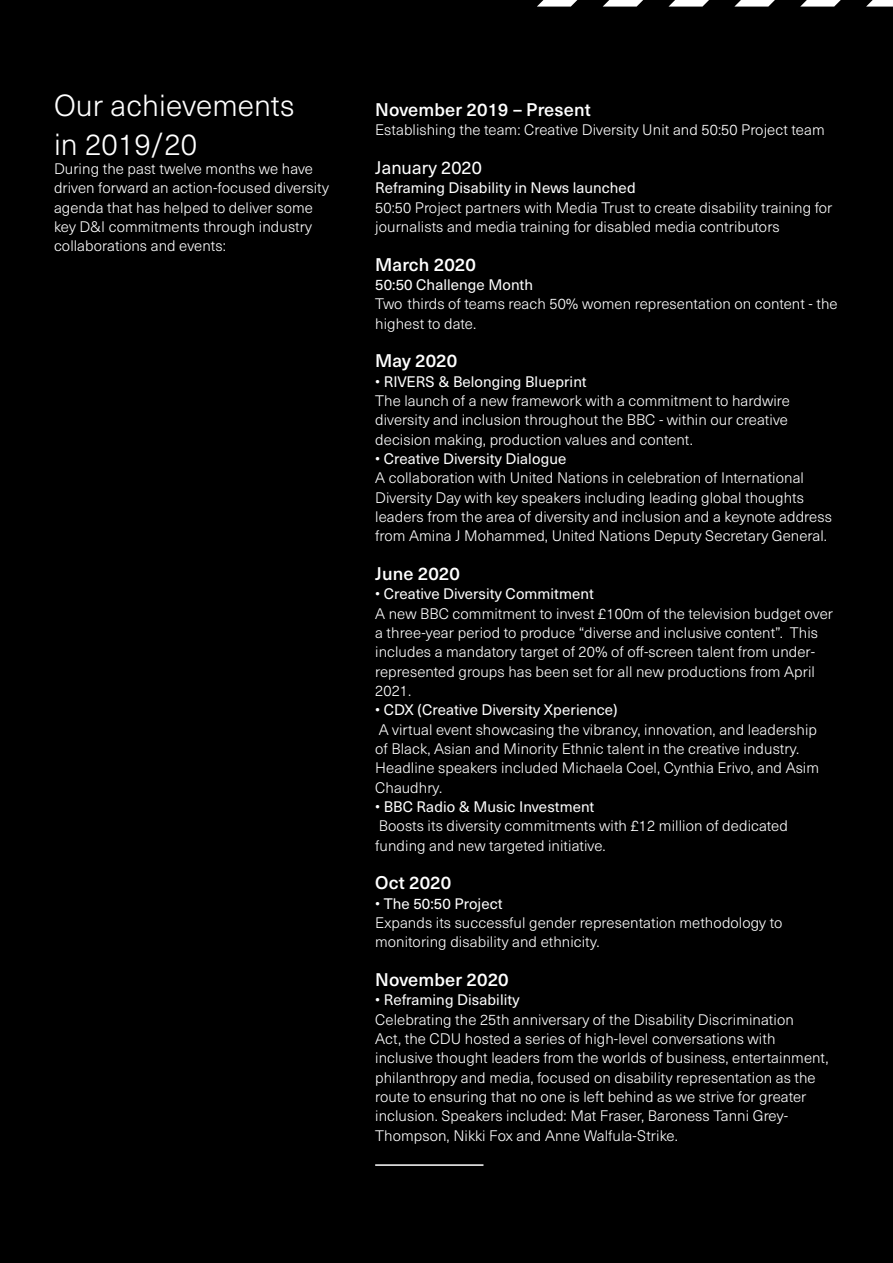
<style>
.page{position:relative;width:893px;height:1263px;background:#000}
.page>*{position:absolute;margin:0;border:0;box-sizing:border-box;transform-origin:0 0}
.t1{font:300 30px "Neue Haas Unica Pro";letter-spacing:.005em;color:#fff}
.t2{font:500 18px "Neue Haas Unica Pro";letter-spacing:.005em;color:#fff}
.t3{font:18px "Neue Haas Unica Pro";letter-spacing:.005em;color:#fff}
.t4{font:300 15px/19.4px "Neue Haas Unica Pro";letter-spacing:.005em;color:#fff}
.s1{font-weight:400}
</style>
<div class="page">
<hr style="left:375px;top:1164px;width:108px;height:2px;background:#fff">
<svg style="left:866px;top:0;width:27px;height:7px"></svg>
<svg style="left:800px;top:0;width:41px;height:7px"></svg>
<svg style="left:734px;top:0;width:41px;height:7px"></svg>
<svg style="left:668px;top:0;width:41px;height:7px"></svg>
<svg style="left:603px;top:0;width:40px;height:7px"></svg>
<svg style="left:537px;top:0;width:40px;height:7px"></svg>
<p class="t1" style="left:54px;top:88px;width:242px">Our achievements</p>
<p class="t2" style="left:375px;top:99px;width:217px">November 2019 – Present</p>
<p class="t1" style="left:54px;top:126px;width:145px">in 2019/20</p>
<p class="t4" style="left:54px;top:159px;width:276px">During the past twelve months we have driven forward an action-focused diversity agenda that has helped to deliver some key D&amp;I commitments through industry collaborations and events:</p>
<p class="t4" style="left:375px;top:121px;width:451px">Establishing the team: Creative Diversity Unit and 50:50 Project team</p>
<p class="t3" style="left:375px;top:157px;width:108px">January 2020</p>
<p class="t4" style="left:375px;top:179px;width:459px"><span class="s1">Reframing Disability in News launched<br></span>50:50 Project partners with Media Trust to create disability training for journalists and media training for disabled media contributors</p>
<p class="t2" style="left:375px;top:253px;width:102px">March 2020</p>
<p class="t4" style="left:375px;top:275px;width:464px"><span class="s1">50:50 Challenge Month<br></span>Two thirds of teams reach 50% women representation on content - the highest to date.</p>
<p class="t2" style="left:375px;top:350px;width:84px">May 2020</p>
<p class="t4" style="left:375px;top:372px;width:416px"><span class="s1">• RIVERS &amp; Belonging Blueprint<br></span>The launch of a new framework with a commitment to hardwire diversity and inclusion throughout the BBC - within our creative decision making, production values and content.</p>
<p class="t4" style="left:375px;top:449px;width:430px"><span class="s1">• Creative Diversity Dialogue<br></span>A collaboration with United Nations in celebration of International</p>
<p class="t4" style="left:375px;top:488px;width:458px">Diversity Day with key speakers including leading global thoughts leaders from the area of diversity and inclusion and a keynote address from Amina J Mohammed, United Nations Deputy Secretary General.</p>
<p class="t2" style="left:375px;top:563px;width:86px">June 2020</p>
<p class="t4" style="left:375px;top:584px;width:459px"><span class="s1">• Creative Diversity Commitment<br></span>A new BBC commitment to invest £100m of the television budget over a three-year period to produce “diverse and inclusive content”. This includes a mandatory target of 20% of of-screen talent from under&shy;represented groups has been set for all new productions from April 2021.</p>
<p class="t4" style="left:375px;top:700px;width:445px"><span class="s1">• CDX (Creative Diversity Xperience)<br></span>A virtual event showcasing the vibrancy, innovation, and leadership of Black, Asian and Minority Ethnic talent in the creative industry.<br>Headline speakers included Michaela Coel, Cynthia Erivo, and Asim Chaudhry.</p>
<p class="t4" style="left:375px;top:797px;width:414px"><span class="s1">• BBC Radio &amp; Music Investment<br></span>Boosts its diversity commitments with £12 million of dedicated funding and new targeted initiative.</p>
<p class="t2" style="left:375px;top:872px;width:78px">Oct 2020</p>
<p class="t4" style="left:375px;top:894px;width:409px"><span class="s1">• The 50:50 Project<br></span>Expands its successful gender representation methodology to monitoring disability and ethnicity.</p>
<p class="t2" style="left:375px;top:968px;width:135px">November 2020</p>
<p class="t4" style="left:375px;top:990px;width:455px"><span class="s1">• Reframing Disability<br></span>Celebrating the 25th anniversary of the Disability Discrimination<br>Act, the CDU hosted a series of high-level conversations with inclusive thought leaders from the worlds of business, entertainment, philanthropy and media, focused on disability representation as the route to ensuring that no one is left behind as we strive for greater inclusion. Speakers included: Mat Fraser, Baroness Tanni Grey-Thompson, Nikki Fox and Anne Walfula-Strike.</p>
</div>
